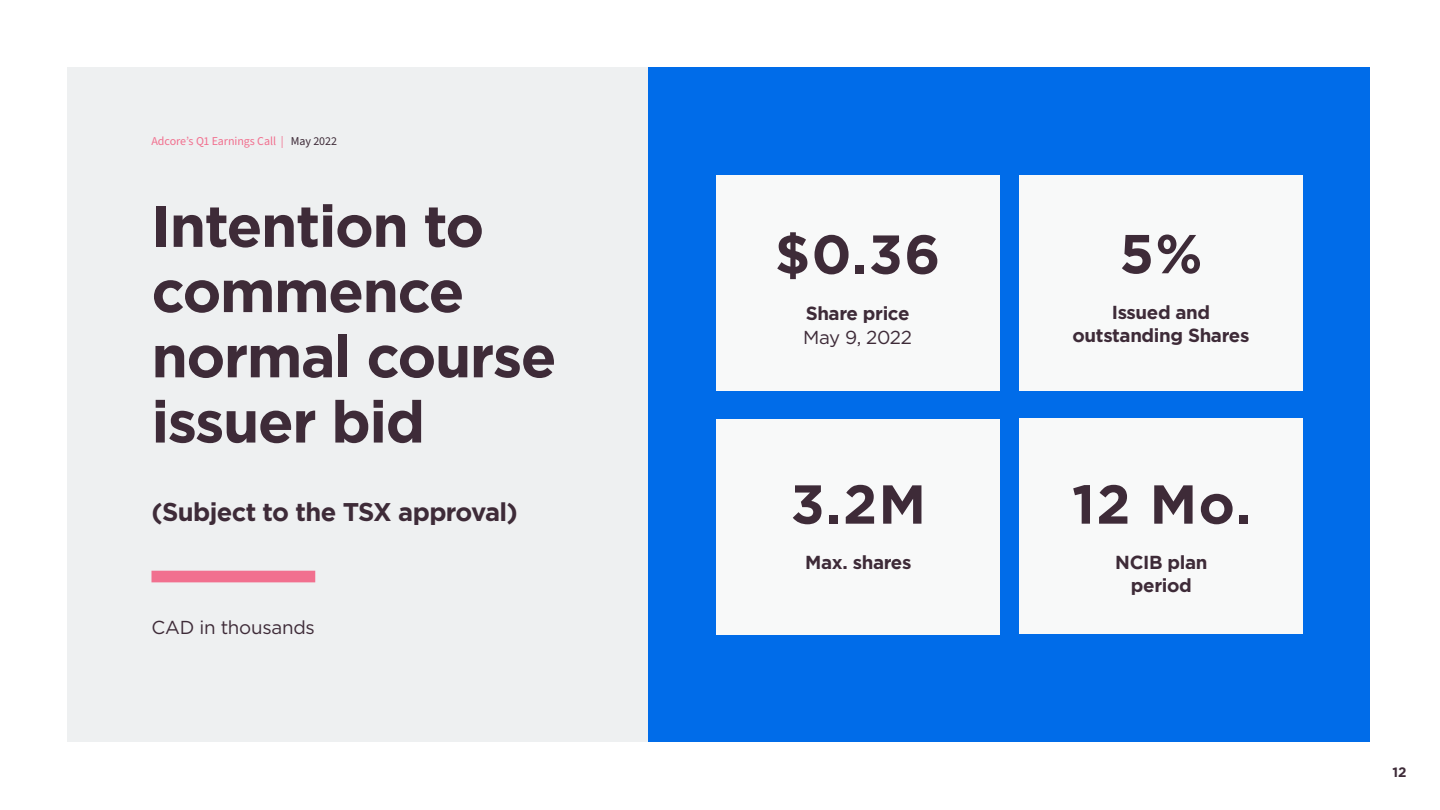
<style>
.page{position:relative;width:1440px;height:810px;background:#fff}
.page>*{position:absolute;margin:0;border:0;box-sizing:border-box;transform-origin:0 0}
.t1{font:700 58.5px/65.2px "Homepage Baukasten";letter-spacing:-.025em;color:#3e2b38}
.t2{font:700 54.75px "Homepage Baukasten";letter-spacing:.025em;color:#3e2b38}
.t3{font:700 25.5px "Homepage Baukasten";letter-spacing:-.025em;color:#3e2b38}
.t4{font:700 18.75px/22.5px "Homepage Baukasten";letter-spacing:-.02em;color:#3e2b38;text-align:center}
.t5{font:18.75px "Homepage Baukasten";letter-spacing:-.015em;color:#3e2b38}
.t6{font:700 13.5px "Homepage Baukasten";color:#3e2b38}
.t7{font:12px "Source Sans Pro";letter-spacing:-.01em;color:#f1708f}
.s1{color:#3e2b38}
</style>
<div class="page">
<div style="left:68px;top:68px;width:1304px;height:674px;background:#eef0f1"></div>
<div style="left:152px;top:571px;width:163px;height:11px;background:#f1708f"></div>
<div style="left:648px;top:48px;width:742px;height:701px;background:#fff"></div>
<div style="left:649px;top:68px;width:721px;height:674px;background:#006ce9"></div>
<div style="left:716px;top:176px;width:283px;height:215px;background:#f8f9f9"></div>
<div style="left:716px;top:419px;width:284px;height:215px;background:#f8f9f9"></div>
<div style="left:1020px;top:418px;width:283px;height:216px;background:#f8f9f9"></div>
<div style="left:1020px;top:176px;width:283px;height:215px;background:#f8f9f9"></div>
<p class="t7" style="left:152px;top:133px;width:187px">Adcore’s Q1 Earnings Call | <span class="s1">May 2022</span></p>
<h1 class="t1" style="left:152px;top:192px;width:407px">Intention to commence normal course issuer bid</h1>
<h3 class="t3" style="left:152px;top:498px;width:368px">(Subject to the TSX approval)</h3>
<p class="t5" style="left:152px;top:617px;width:165px">CAD in thousands</p>
<h2 class="t2" style="left:775px;top:223px;width:167px">$0.36</h2>
<p class="t4" style="left:806px;top:301px;width:105px">Share price</p>
<p class="t5" style="left:803px;top:327px;width:110px">May 9, 2022</p>
<h2 class="t2" style="left:791px;top:473px;width:137px">3.2M</h2>
<p class="t4" style="left:805px;top:551px;width:108px">Max. shares</p>
<h2 class="t2" style="left:1120px;top:222px;width:84px">5%</h2>
<p class="t4" style="left:1073px;top:301px;width:178px">Issued and outstanding Shares</p>
<h2 class="t2" style="left:1072px;top:473px;width:180px">12 Mo.</h2>
<p class="t4" style="left:1115px;top:551px;width:94px">NCIB plan period</p>
<p class="t6" style="left:1392px;top:765px;width:16px">12</p>
</div>
